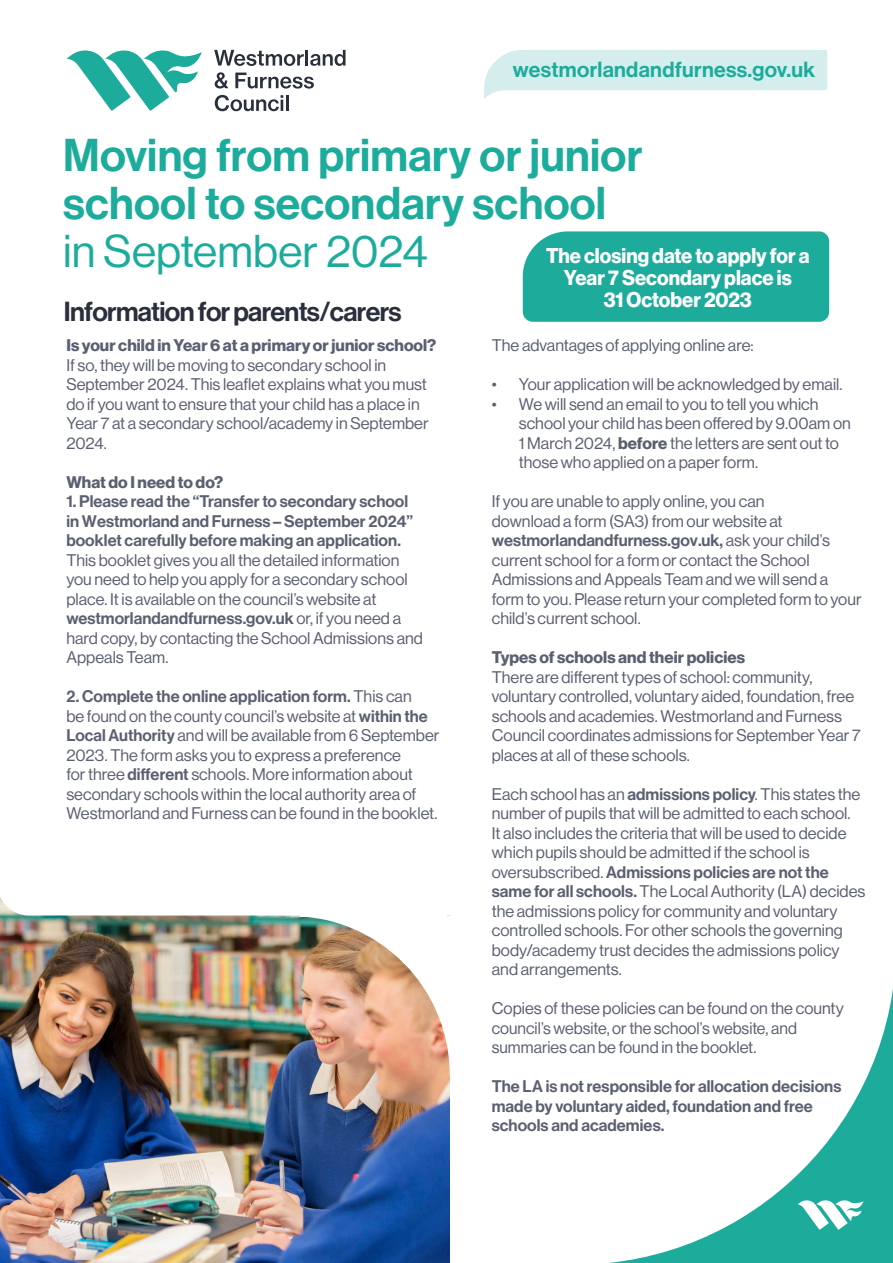
<style>
.page{position:relative;width:893px;height:1263px;background:#fff}
.page>*{position:absolute;margin:0;border:0;box-sizing:border-box;transform-origin:0 0}
.t1{font:45px "N Haas Grotesk DS Pro 65 Md";letter-spacing:.005em;color:#1dac9c}
.t2{font:45px "N Haas Grotesk DS Pro 55 Rg";color:#1dac9c}
.t3{font:27px "N Haas Grotesk DS Pro 65 Md";letter-spacing:-.025em;color:#292f3b}
.t4{font:21.45px "N Haas Grotesk DS Pro 65 Md";letter-spacing:.015em;color:#1dac9c}
.t5{font:21px/22.2px "N Haas Grotesk DS Pro 75 Bd";color:#fff;text-align:center;scale:.95 1}
.t6{font:16.5px/19.5px "N Haas Grotesk DS Pro 55 Rg";color:#5b6071}
.t7{font:16.5px/19.5px "N Haas Grotesk DS Pro 65 Md";letter-spacing:.005em;color:#5b6071}
.Paragraph_Style_2{font:16.5px "N Haas Grotesk DS Pro 75 Bd";letter-spacing:.005em;color:#5b6071}
.Paragraph_Style_1{font:16.5px "N Haas Grotesk DS Pro 75 Bd";letter-spacing:.005em;color:#5b6071}
.s1{font-family:"N Haas Grotesk DS Pro 65 Md"}
.s2{font-family:"N Haas Grotesk DS Pro 75 Bd"}
</style>
<div class="page">
<img style="left:0;top:915px;width:449px;height:348px">
<svg style="left:66px;top:50px;width:136px;height:61px"></svg>
<svg style="left:214px;top:50px;width:131px;height:16px"></svg>
<svg style="left:215px;top:72px;width:13px;height:17px"></svg>
<svg style="left:235px;top:73px;width:79px;height:16px"></svg>
<svg style="left:215px;top:95px;width:73px;height:16px"></svg>
<svg style="left:608px;top:989px;width:285px;height:274px"></svg>
<svg style="left:797px;top:1199px;width:66px;height:31px"></svg>
<img style="left:291px;top:915px;width:159px;height:160px">
<svg style="left:484px;top:50px;width:343px;height:49px"></svg>
<div style="left:523px;top:231px;width:306px;height:91px;background:#1dac9c"></div>
<p class="t4" style="left:513px;top:57px;width:304px">westmorlandandfurness.gov.uk</p>
<p class="t1" style="left:63px;top:129px;width:581px">Moving from primary or junior</p>
<p class="t1" style="left:63px;top:177px;width:545px">school to secondary school</p>
<p class="t2" style="left:63px;top:226px;width:366px">in September 2024</p>
<p class="t5" style="left:546px;top:245px;width:279px">The closing date to apply for a<br>Year 7 Secondary place is</p>
<p class="t5" style="left:604px;top:289px;width:157px">31 October 2023</p>
<p class="t3" style="left:64px;top:296px;width:339px">Information for parents/carers</p>
<p class="Paragraph_Style_2" style="left:66px;top:336px;width:371px">Is your child in Year 6 at a primary or junior school?</p>
<p class="t6" style="left:66px;top:355px;width:364px">If so, they will be moving to secondary school in September 2024. This leaflet explains what you must do if you want to ensure that your child has a place in Year 7 at a secondary school/academy in September 2024.</p>
<p class="Paragraph_Style_2" style="left:66px;top:472px;width:159px">What do I need to do?</p>
<p class="t6" style="left:66px;top:492px;width:358px"><span class="s1">1. Please read the “Transfer to secondary school in Westmorland and Furness – September 2024” booklet carefully before making an application.<br></span>This booklet gives you all the detailed information you need to help you apply for a secondary school place. It is available on the council’s website at <span class="s1">westmorlandandfurness.gov.uk</span> or, if you need a hard copy, by contacting the School Admissions and Appeals Team.</p>
<p class="t6" style="left:66px;top:687px;width:375px"><span class="s1">2. Complete the online application form.</span> This can<br>be found on the county council’s website at <span class="s1">within the Local Authority</span> and will be available from 6 September 2023. The form asks you to express a preference<br>for three <span class="s1">different</span> schools. More information about secondary schools within the local authority area of Westmorland and Furness can be found in the booklet.</p>
<p class="t6" style="left:492px;top:336px;width:263px">The advantages of applying online are:</p>
<p class="t6" style="left:492px;top:375px;width:352px">• Your application will be acknowledged by email.</p>
<p class="t6" style="left:519px;top:394px;width:334px;text-indent:-27px">• We will send an email to you to tell you which school your child has been offered by 9.00am on 1 March 2024, <span class="s2">before</span> the letters are sent out to those who applied on a paper form.</p>
<p class="t6" style="left:492px;top:492px;width:371px">If you are unable to apply online, you can<br>download a form (SA3) from our website at <span class="s1">westmorlandandfurness.gov.uk,</span> ask your child’s current school for a form or contact the School Admissions and Appeals Team and we will send a form to you. Please return your completed form to your child’s current school.</p>
<p class="Paragraph_Style_1" style="left:492px;top:648px;width:255px">Types of schools and their policies</p>
<p class="t6" style="left:492px;top:667px;width:370px">There are different types of school: community, voluntary controlled, voluntary aided, foundation, free schools and academies. Westmorland and Furness Council coordinates admissions for September Year 7 places at all of these schools.</p>
<p class="t6" style="left:492px;top:784px;width:375px">Each school has an <span class="s1">admissions policy</span>. This states the number of pupils that will be admitted to each school.<br>It also includes the criteria that will be used to decide which pupils should be admitted if the school is oversubscribed. <span class="s1">Admissions policies are not the same for all schools.</span> The Local Authority (LA) decides the admissions policy for community and voluntary controlled schools. For other schools the governing body/academy trust decides the admissions policy and arrangements.</p>
<p class="t6" style="left:492px;top:999px;width:354px">Copies of these policies can be found on the county council’s website, or the school’s website, and summaries can be found in the booklet.</p>
<p class="t7" style="left:492px;top:1077px;width:351px">The LA is not responsible for allocation decisions made by voluntary aided, foundation and free schools and academies.</p>
</div>
